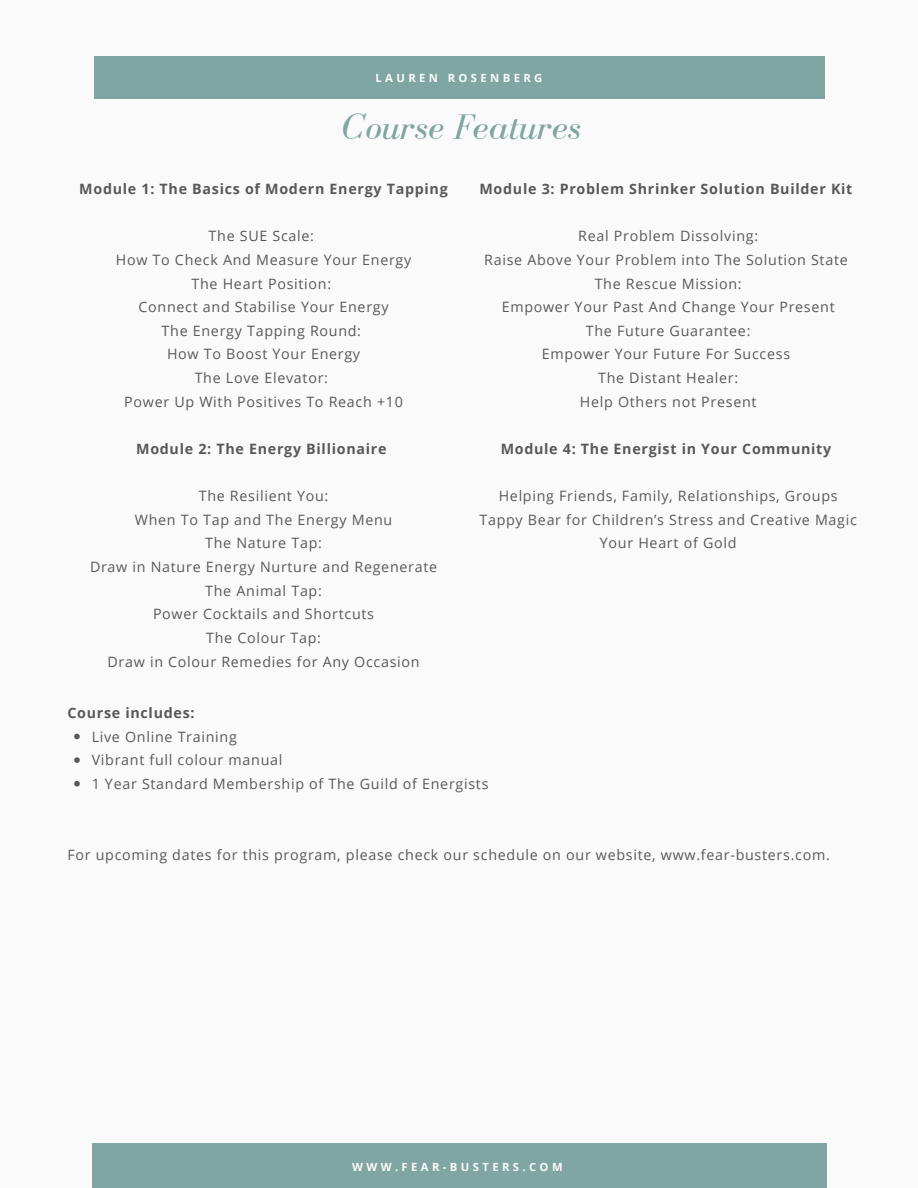
<style>
.page{position:relative;width:918px;height:1188px;background:#fafafa}
.page>*{position:absolute;margin:0;border:0;box-sizing:border-box;transform-origin:0 0}
.t1{font:italic 36.75px "Bodoni FLF";color:#80a6a3}
.t2{font:14.25px "Open Sans";letter-spacing:.05em;color:#595959}
.t3{font:700 14.25px "Open Sans";letter-spacing:.05em;color:#595959}
.t4{font:700 11.25px "Open Sans";letter-spacing:.3em;color:#fafafa}
</style>
<div class="page">
<div style="left:94px;top:56px;width:730px;height:43px;background:#80a6a3"></div>
<svg style="left:74px;top:734px;width:6px;height:5px"></svg>
<svg style="left:74px;top:757px;width:6px;height:6px"></svg>
<svg style="left:74px;top:781px;width:6px;height:6px"></svg>
<div style="left:92px;top:1143px;width:734px;height:45px;background:#80a6a3"></div>
<p class="t4" style="left:376px;top:70px;width:168px">LAUREN ROSENBERG</p>
<p class="t1" style="left:342px;top:107px;width:240px">Course Features</p>
<p class="t3" style="left:79px;top:179px;width:370px">Module 1: The Basics of Modern Energy Tapping</p>
<p class="t2" style="left:209px;top:226px;width:107px">The SUE Scale:</p>
<p class="t2" style="left:116px;top:250px;width:297px">How To Check And Measure Your Energy</p>
<p class="t2" style="left:191px;top:273px;width:141px">The Heart Position:</p>
<p class="t2" style="left:139px;top:297px;width:252px">Connect and Stabilise Your Energy</p>
<p class="t2" style="left:162px;top:321px;width:201px">The Energy Tapping Round:</p>
<p class="t2" style="left:167px;top:344px;width:195px">How To Boost Your Energy</p>
<p class="t2" style="left:195px;top:368px;width:135px">The Love Elevator:</p>
<p class="t2" style="left:124px;top:391px;width:280px">Power Up With Positives To Reach +10</p>
<p class="t3" style="left:136px;top:439px;width:252px">Module 2: The Energy Billionaire</p>
<p class="t2" style="left:199px;top:486px;width:131px">The Resilient You:</p>
<p class="t2" style="left:135px;top:510px;width:259px">When To Tap and The Energy Menu</p>
<p class="t2" style="left:205px;top:533px;width:118px">The Nature Tap:</p>
<p class="t2" style="left:90px;top:557px;width:349px">Draw in Nature Energy Nurture and Regenerate</p>
<p class="t2" style="left:205px;top:580px;width:118px">The Animal Tap:</p>
<p class="t2" style="left:153px;top:604px;width:223px">Power Cocktails and Shortcuts</p>
<p class="t2" style="left:206px;top:628px;width:116px">The Colour Tap:</p>
<p class="t2" style="left:107px;top:651px;width:314px">Draw in Colour Remedies for Any Occasion</p>
<p class="t3" style="left:67px;top:703px;width:129px">Course includes:</p>
<p class="t3" style="left:479px;top:179px;width:375px">Module 3: Problem Shrinker Solution Builder Kit</p>
<p class="t2" style="left:578px;top:226px;width:181px">Real Problem Dissolving:</p>
<p class="t2" style="left:484px;top:250px;width:365px">Raise Above Your Problem into The Solution State</p>
<p class="t2" style="left:595px;top:273px;width:149px">The Rescue Mission:</p>
<p class="t2" style="left:502px;top:297px;width:335px">Empower Your Past And Change Your Present</p>
<p class="t2" style="left:586px;top:321px;width:166px">The Future Guarantee:</p>
<p class="t2" style="left:542px;top:344px;width:250px">Empower Your Future For Success</p>
<p class="t2" style="left:598px;top:368px;width:142px">The Distant Healer:</p>
<p class="t2" style="left:580px;top:391px;width:178px">Help Others not Present</p>
<p class="t3" style="left:501px;top:439px;width:332px">Module 4: The Energist in Your Community</p>
<p class="t2" style="left:499px;top:486px;width:340px">Helping Friends, Family, Relationships, Groups</p>
<p class="t2" style="left:479px;top:510px;width:379px">Tappy Bear for Children’s Stress and Creative Magic</p>
<p class="t2" style="left:600px;top:533px;width:138px">Your Heart of Gold</p>
<p class="t2" style="left:92px;top:726px;width:147px">Live Online Training</p>
<p class="t2" style="left:92px;top:750px;width:192px">Vibrant full colour manual</p>
<p class="t2" style="left:92px;top:774px;width:398px">1 Year Standard Membership of The Guild of Energists</p>
<p class="t2" style="left:67px;top:844px;width:764px">For upcoming dates for this program, please check our schedule on our website, www.fear-busters.com.</p>
<p class="t4" style="left:352px;top:1159px;width:212px">WWW.FEAR-BUSTERS.COM</p>
</div>
